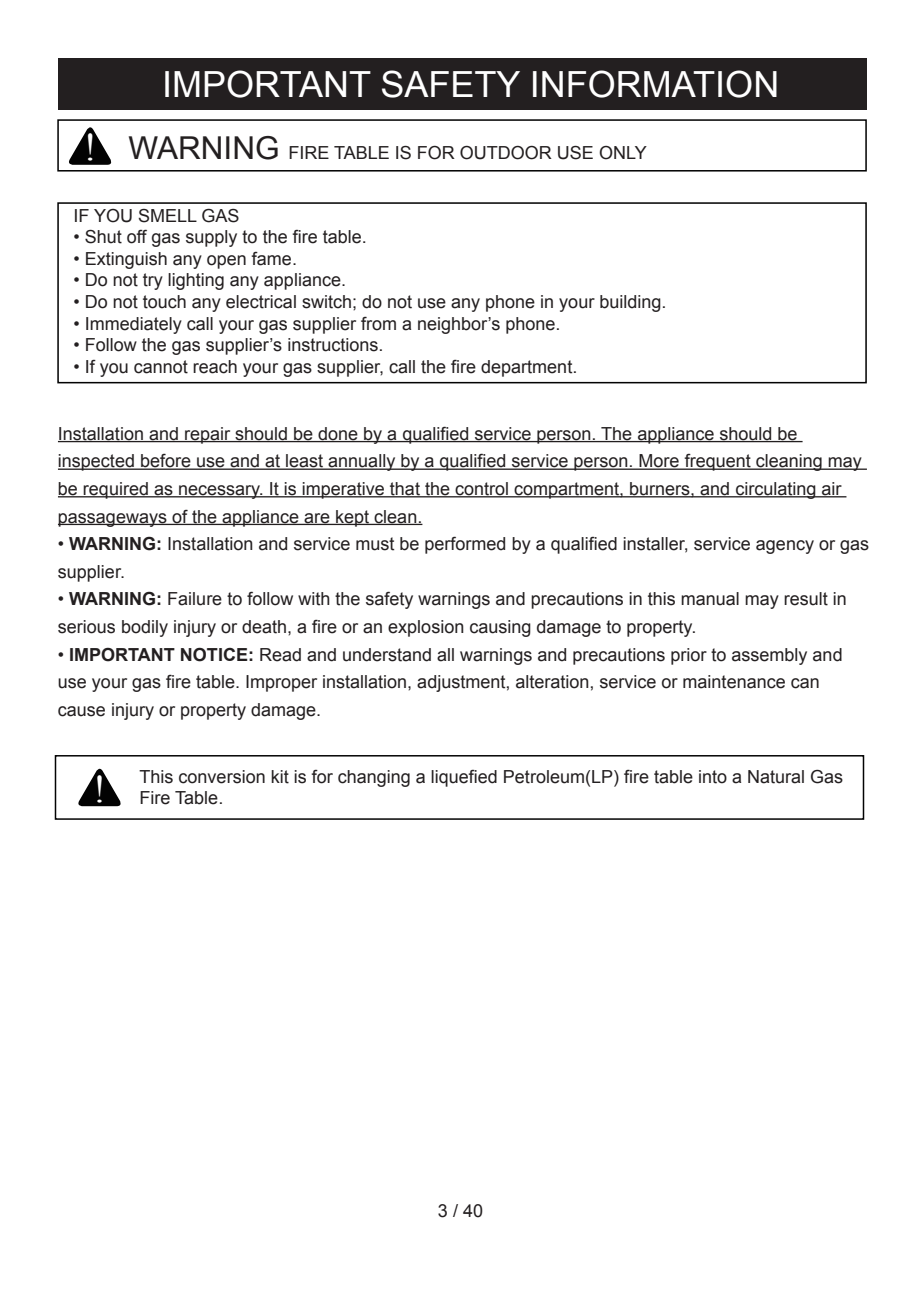
<style>
.page{position:relative;width:919px;height:1289px;background:#fff}
.page>*{position:absolute;margin:0;border:0;box-sizing:border-box;transform-origin:0 0}
.t1{font:39px "Times New Roman";color:#fff}
.t2{font:36px "Arial";color:#fff}
.t3{font:18px/27.6px "Arial";color:#231f20}
.s1{font-family:"Times New Roman";font-size:39px;color:#fff}
.s2{font-size:31.5px}
.s3{font-weight:700}
</style>
<div class="page">
<div style="left:58px;top:58px;width:808px;height:51px;background:#231f20"></div>
<div style="left:57px;top:119px;width:809px;height:52px;border:2px solid #030303"></div>
<svg style="left:69px;top:127px;width:43px;height:38px"></svg>
<div style="left:57px;top:202px;width:809px;height:181px;border:2px solid #030303"></div>
<hr style="left:58px;top:441px;width:744px;height:1px;background:#231f20">
<hr style="left:58px;top:468px;width:808px;height:2px;background:#231f20">
<hr style="left:58px;top:496px;width:788px;height:1px;background:#231f20">
<hr style="left:58px;top:524px;width:364px;height:1px;background:#231f20">
<svg style="left:78px;top:768px;width:43px;height:38px"></svg>
<div style="left:55px;top:755px;width:809px;height:64px;border:2px solid #030303"></div>
<h2 class="t2" style="left:162px;top:60px;width:618px">IMPORTANT SAFETY INFORMATION</h2>
<p class="t3" style="left:84px;top:139px;width:564px"><span class="s1">!</span> <span class="s2">WARNING</span> FIRE TABLE IS FOR OUTDOOR USE ONLY</p>
<p class="t3" style="left:73px;top:201px;width:168px">IF YOU SMELL GAS</p>
<p class="t3" style="left:73px;top:223px;width:295px">• Shut off gas supply to the fire table.</p>
<p class="t3" style="left:73px;top:245px;width:225px">• Extinguish any open fame.</p>
<p class="t3" style="left:73px;top:266px;width:274px">• Do not try lighting any appliance.</p>
<p class="t3" style="left:73px;top:288px;width:594px">• Do not touch any electrical switch; do not use any phone in your building.</p>
<p class="t3" style="left:73px;top:309px;width:488px">• Immediately call your gas supplier from a neighbor’s phone.</p>
<p class="t3" style="left:73px;top:331px;width:311px">• Follow the gas supplier’s instructions.</p>
<p class="t3" style="left:73px;top:353px;width:505px">• If you cannot reach your gas supplier, call the fire department.</p>
<p class="t3" style="left:58px;top:420px;width:805px">Installation and repair should be done by a qualified service person. The appliance should be inspected before use and at least annually by a qualified service person. More frequent cleaning may be required as necessary. It is imperative that the control compartment, burners, and circulating air passageways of the appliance are kept clean.</p>
<p class="t3" style="left:58px;top:530px;width:812px">• <span class="s3">WARNING:</span> Installation and service must be performed by a qualified installer, service agency or gas supplier.</p>
<p class="t3" style="left:58px;top:585px;width:790px">• <span class="s3">WARNING:</span> Failure to follow with the safety warnings and precautions in this manual may result in serious bodily injury or death, a fire or an explosion causing damage to property.</p>
<p class="t3" style="left:58px;top:640px;width:786px">• <span class="s3">IMPORTANT NOTICE:</span> Read and understand all warnings and precautions prior to assembly and use your gas fire table. Improper installation, adjustment, alteration, service or maintenance can cause injury or property damage.</p>
<h1 class="t1" style="left:93px;top:762px;width:14px">!</h1>
<p class="t3" style="left:140px;top:765px;width:705px;line-height:21.6px">This conversion kit is for changing a liquefied Petroleum(LP) fire table into a Natural Gas<br>Fire Table.</p>
<p class="t3" style="left:438px;top:1196px;width:47px">3 / 40</p>
</div>
